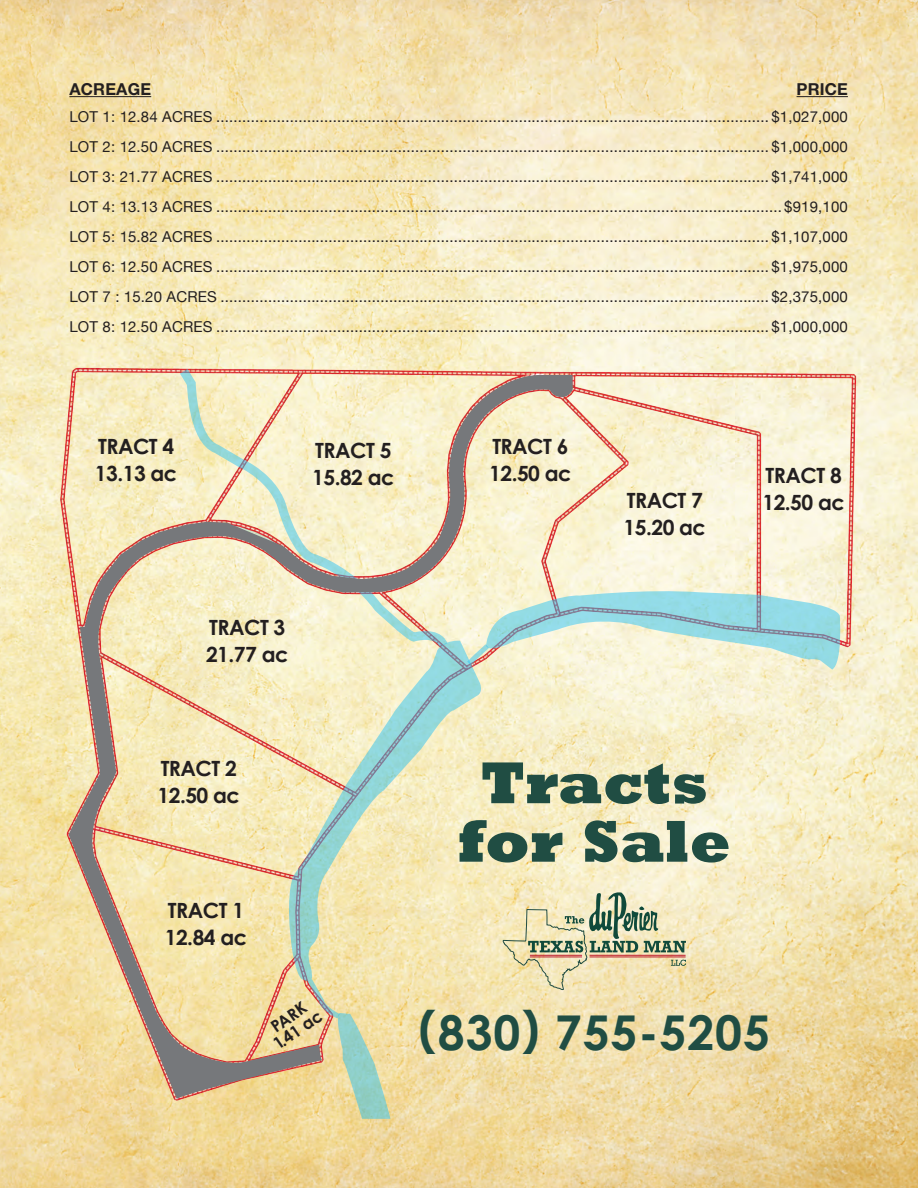
<style>
.page{position:relative;width:918px;height:1188px;background:#fff}
.page>*{position:absolute;margin:0;border:0;box-sizing:border-box;transform-origin:0 0}
.t1{font:800 60px/58.5px "Rockwell";color:#204d43;text-align:center}
.t2{font:700 48px "Century Gothic";letter-spacing:.02em;color:#204d43}
.t3{font:700 21px/27px "Century Gothic";letter-spacing:-.025em;color:#231f20}
.t4{font:700 16.5px "Helvetica Neue";letter-spacing:.01em;color:#231f20}
.t5{font:700 16.5px/15.5px "Century Gothic";color:#231f20;text-align:center}
.t6{font:15px/30px "Helvetica Neue";letter-spacing:.01em;color:#231f20;text-align:justify}
</style>
<div class="page">
<img style="left:0;top:0;width:918px;height:1188px">
<img style="left:3px;top:368px;width:909px;height:766px">
<svg style="left:178px;top:367px;width:271px;height:8px;background:#e9a18c"></svg>
<svg style="left:306px;top:1099px;width:84px;height:20px;background:#d0d5a6"></svg>
<svg style="left:575px;top:590px;width:267px;height:80px;background:#c0e1db"></svg>
<svg style="left:69px;top:375px;width:506px;height:724px;background:#e8deb7"></svg>
<svg style="left:502px;top:892px;width:184px;height:98px;background:#d5cfa9"></svg>
<hr style="left:69px;top:96px;width:82px;height:1px;background:#231f20">
<hr style="left:797px;top:96px;width:51px;height:1px;background:#231f20">
<p class="t4" style="left:69px;top:79px;width:83px">ACREAGE</p>
<p class="t4" style="left:797px;top:79px;width:53px">PRICE</p>
<p class="t6" style="left:69px;top:103px;width:780px">LOT 1: 12.84 ACRES ................................................................................................................................ $1,027,000<br>LOT 2: 12.50 ACRES ................................................................................................................................ $1,000,000<br>LOT 3: 21.77 ACRES ................................................................................................................................ $1,741,000<br>LOT 4: 13.13 ACRES ................................................................................................................................... $919,100<br>LOT 5: 15.82 ACRES ................................................................................................................................ $1,107,000<br>LOT 6: 12.50 ACRES ................................................................................................................................ $1,975,000<br>LOT 7 : 15.20 ACRES ............................................................................................................................... $2,375,000<br>LOT 8: 12.50 ACRES ................................................................................................................................ $1,000,000</p>
<h3 class="t3" style="left:95px;top:432px;width:84px">TRACT 4<br>13.13 ac</h3>
<h3 class="t3" style="left:312px;top:437px;width:84px">TRACT 5<br>15.82 ac</h3>
<h3 class="t3" style="left:206px;top:613px;width:84px">TRACT 3<br>21.77 ac</h3>
<h3 class="t3" style="left:158px;top:755px;width:84px">TRACT 2<br>12.50 ac</h3>
<h3 class="t3" style="left:165px;top:896px;width:84px">TRACT 1<br>12.84 ac</h3>
<h3 class="t3" style="left:489px;top:432px;width:84px">TRACT 6<br>12.50 ac</h3>
<h3 class="t3" style="left:766px;top:462px;width:78px">TRACT 8</h3>
<h3 class="t3" style="left:627px;top:487px;width:78px">TRACT 7</h3>
<h3 class="t3" style="left:762px;top:489px;width:84px">12.50 ac</h3>
<h3 class="t3" style="left:624px;top:514px;width:84px">15.20 ac</h3>
<h1 class="t1" style="left:457px;top:752px;width:275px">Tracts for Sale</h1>
<p class="t5" style="left:262px;top:1026px;width:57px;rotate:-35deg">PARK<br>1.41 ac</p>
<h2 class="t2" style="left:419px;top:1003px;width:353px">(830) 755-5205</h2>
</div>
